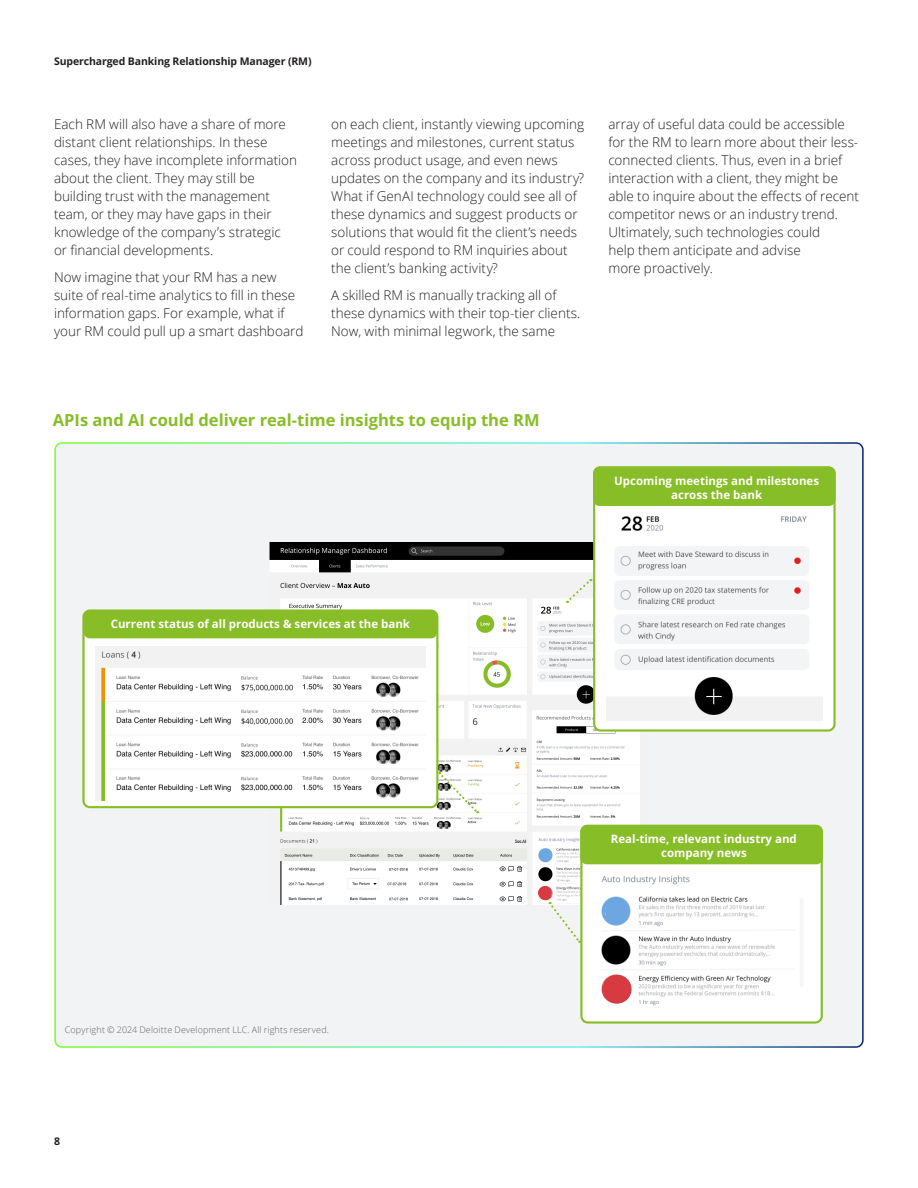
<style>
.page{position:relative;width:918px;height:1188px;background:#fff}
.page>*{position:absolute;margin:0;border:0;box-sizing:border-box;transform-origin:0 0}
.t1{font:700 16.5px "Open Sans";color:#87bd26}
.Bulletpoints__8_5_12pt{font:300 13.5px/18px "Open Sans";color:#231f20}
.t2{font:700 11.55px/13.8px "Open Sans";color:#fff;text-align:center}
.Brochure_title___Left_pg__folio_7_9_5pt{font:700 10.5px "Open Sans";letter-spacing:-.01em;color:#231f20}
.Image_caption__8_5_12pt{font:300 9px "Open Sans";letter-spacing:.015em;color:#5f6369}
</style>
<div class="page">
<div style="left:55px;top:443px;width:808px;height:604px;background:#f2f3f4;border-radius:7px"></div>
<img style="left:269px;top:542px;width:378px;height:363px">
<div style="left:581px;top:826px;width:241px;height:197px;background:#fff;border-radius:6px"></div>
<div style="left:580px;top:825px;width:243px;height:199px;border:2px solid #87bd26;border-radius:6px"></div>
<img style="left:595px;top:864px;width:213px;height:142px">
<div style="left:83px;top:611px;width:354px;height:196px;background:#fff;border-radius:6px"></div>
<div style="left:82px;top:609px;width:356px;height:199px;border:2px solid #87bd26;border-radius:6px"></div>
<img style="left:96px;top:647px;width:329px;height:153px">
<div style="left:83px;top:611px;width:354px;height:27px;background:#87bd26;border-radius:6px"></div>
<div style="left:594px;top:468px;width:241px;height:263px;background:#fff;border-radius:6px"></div>
<div style="left:593px;top:466px;width:243px;height:266px;border:2px solid #87bd26;border-radius:6px"></div>
<img style="left:606px;top:516px;width:216px;height:205px">
<div style="left:593px;top:466px;width:243px;height:40px;background:#87bd26;border-radius:6px"></div>
<div style="left:580px;top:825px;width:243px;height:39px;background:#87bd26;border-radius:6px"></div>
<svg style="left:567px;top:579px;width:25px;height:24px"></svg>
<svg style="left:549px;top:902px;width:32px;height:41px"></svg>
<svg style="left:439px;top:772px;width:40px;height:42px"></svg>
<div style="left:605px;top:898px;width:24px;height:24px;background:#6da6e0;border-radius:50%"></div>
<div style="left:607px;top:938px;width:21px;height:21px;background:#000;border-radius:50%"></div>
<div style="left:603px;top:975px;width:29px;height:29px;background:#d73a41;border-radius:50%"></div>
<div style="left:539px;top:849px;width:12px;height:12px;background:#6da6e0;border-radius:50%"></div>
<div style="left:540px;top:868px;width:11px;height:11px;background:#000;border-radius:50%"></div>
<div style="left:538px;top:886px;width:14px;height:14px;background:#d73a41;border-radius:50%"></div>
<p class="Brochure_title___Left_pg__folio_7_9_5pt" style="left:54px;top:54px;width:259px">Supercharged Banking Relationship Manager (RM)</p>
<p class="Bulletpoints__8_5_12pt" style="left:54px;top:115px;width:245px">Each RM will also have a share of more distant client relationships. In these cases, they have incomplete information about the client. They may still be building trust with the management team, or they may have gaps in their knowledge of the company’s strategic or financial developments.</p>
<p class="Bulletpoints__8_5_12pt" style="left:54px;top:268px;width:251px">Now imagine that your RM has a new suite of real-time analytics to fill in these information gaps. For example, what if your RM could pull up a smart dashboard</p>
<p class="Bulletpoints__8_5_12pt" style="left:331px;top:115px;width:255px">on each client, instantly viewing upcoming meetings and milestones, current status across product usage, and even news updates on the company and its industry?<br>What if GenAI technology could see all of these dynamics and suggest products or solutions that would fit the client’s needs or could respond to RM inquiries about the client’s banking activity?</p>
<p class="Bulletpoints__8_5_12pt" style="left:331px;top:286px;width:251px">A skilled RM is manually tracking all of these dynamics with their top-tier clients.<br>Now, with minimal legwork, the same</p>
<p class="Bulletpoints__8_5_12pt" style="left:608px;top:115px;width:252px">array of useful data could be accessible for the RM to learn more about their less&shy;connected clients. Thus, even in a brief interaction with a client, they might be able to inquire about the effects of recent competitor news or an industry trend.<br>Ultimately, such technologies could<br>help them anticipate and advise<br>more proactively.</p>
<p class="t1" style="left:53px;top:408px;width:488px">APIs and AI could deliver real-time insights to equip the RM</p>
<p class="t2" style="left:614px;top:474px;width:206px">Upcoming meetings and milestones across the bank</p>
<p class="t2" style="left:111px;top:616px;width:301px">Current status of all products &amp; services at the bank</p>
<p class="Image_caption__8_5_12pt" style="left:65px;top:1024px;width:266px">Copyright © 2024 Deloitte Development LLC. All rights reserved.</p>
<p class="Brochure_title___Left_pg__folio_7_9_5pt" style="left:54px;top:1134px;width:8px">8</p>
<p class="t2" style="left:611px;top:832px;width:188px">Real-time, relevant industry and company news</p>
</div>
